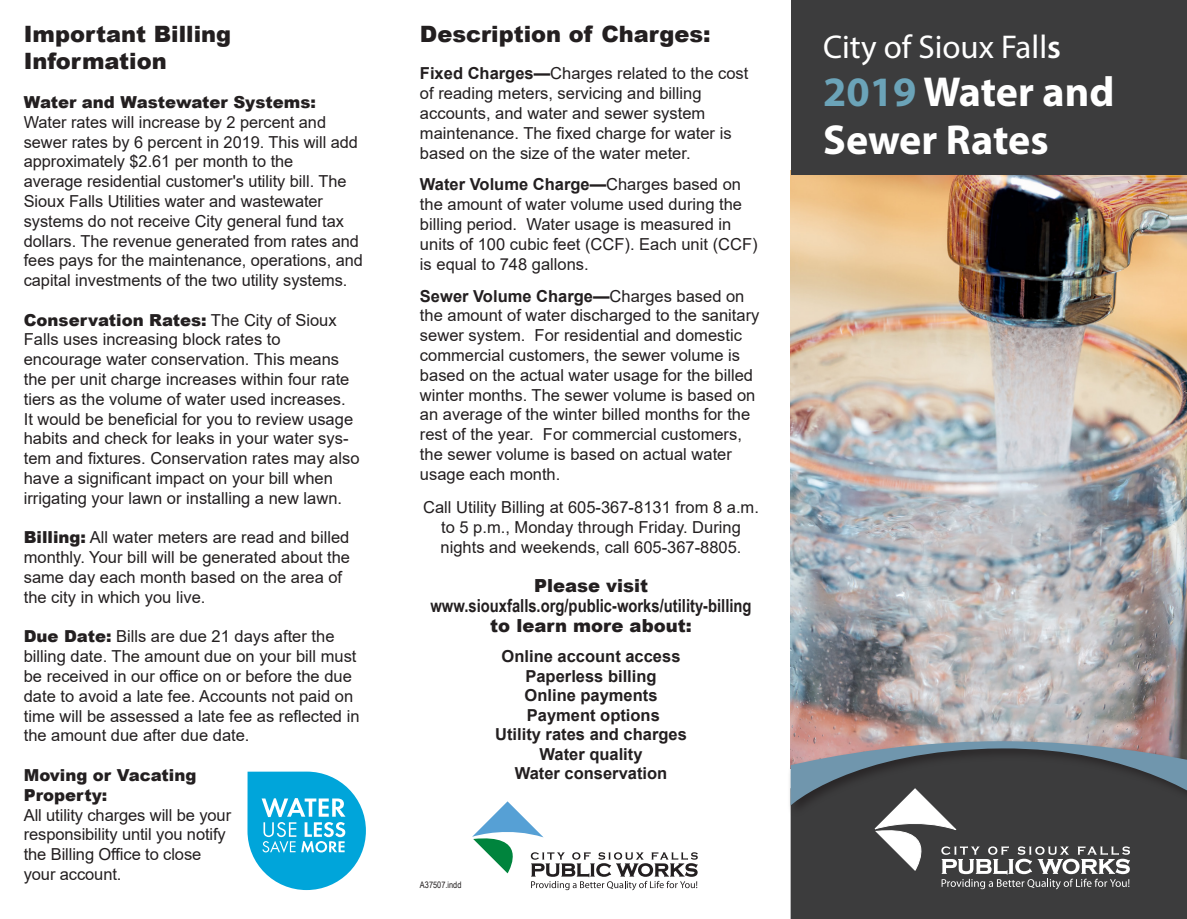
<style>
.page{position:relative;width:1187px;height:919px;background:#fff}
.page>*{position:absolute;margin:0;border:0;box-sizing:border-box;transform-origin:0 0}
.t1{font:700 42px "Myriad Pro";color:#fff}
.t2{font:33px "Myriad Pro";color:#fff}
.t3{font:900 22.5px/27px "Arial";color:#231f20}
.t4{font:700 18px/19.8px "Arial Narrow";color:#231f20;text-align:center}
.t5{font:16.5px/19.8px "Arial";color:#231f20}
.t6{font:700 16.5px "Arial";color:#231f20}
.t7{font:9px "Arial Narrow";color:#231f20}
.s1{font-weight:900}
.s2{font-weight:700}
.s3{font-family:"Arial";font-weight:900}
.s4{font-weight:600}
.s5{color:#6ba3b8}
</style>
<div class="page">
<img style="left:790px;top:175px;width:396px;height:562px">
<svg style="left:472px;top:801px;width:225px;height:89px"></svg>
<svg style="left:247px;top:771px;width:119px;height:118px"></svg>
<div style="left:790px;top:0;width:396px;height:175px;background:#3c3c3d"></div>
<div style="left:790px;top:889px;width:396px;height:29px;background:#3c3c3d"></div>
<div style="left:787px;top:737px;width:399px;height:80px;background:#231f20;opacity:.75"></div>
<svg style="left:790px;top:740px;width:396px;height:149px;background:#57595c"></svg>
<svg style="left:1184px;top:915px;width:3px;height:4px"></svg>
<p class="t3" style="left:24px;top:19px;width:209px">Important Billing<br>Information</p>
<p class="t5" style="left:24px;top:92px;width:341px"><span class="s1">Water and Wastewater Systems:<br></span>Water rates will increase by 2 percent and sewer rates by 6 percent in 2019. This will add approximately $2.61 per month to the<br>average residential customer's utility bill. The Sioux Falls Utilities water and wastewater systems do not receive City general fund tax dollars. The revenue generated from rates and fees pays for the maintenance, operations, and capital investments of the two utility systems.</p>
<p class="t5" style="left:24px;top:309px;width:337px"><span class="s1">Conservation Rates:</span> The City of Sioux Falls uses increasing block rates to encourage water conservation. This means the per unit charge increases within four rate tiers as the volume of water used increases.<br>It would be beneficial for you to review usage habits and check for leaks in your water sys&shy;tem and fixtures. Conservation rates may also have a significant impact on your bill when irrigating your lawn or installing a new lawn.</p>
<p class="t5" style="left:24px;top:527px;width:328px"><span class="s1">Billing:</span> All water meters are read and billed monthly. Your bill will be generated about the same day each month based on the area of the city in which you live.</p>
<p class="t5" style="left:24px;top:626px;width:337px"><span class="s1">Due Date:</span> Bills are due 21 days after the billing date. The amount due on your bill must be received in our office on or before the due date to avoid a late fee. Accounts not paid on time will be assessed a late fee as reflected in the amount due after due date.</p>
<p class="t5" style="left:24px;top:765px;width:209px"><span class="s1">Moving or Vacating<br>Property:<br></span>All utility charges will be your responsibility until you notify the Billing Office to close your account.</p>
<p class="t3" style="left:420px;top:19px;width:292px">Description of Charges:</p>
<p class="t5" style="left:420px;top:63px;width:330px"><span class="s2">Fixed Charges—</span>Charges related to the cost of reading meters, servicing and billing accounts, and water and sewer system maintenance. The fixed charge for water is based on the size of the water meter.</p>
<p class="t5" style="left:420px;top:174px;width:339px"><span class="s2">Water Volume Charge—</span>Charges based on the amount of water volume used during the billing period. Water usage is measured in units of 100 cubic feet (CCF). Each unit (CCF) is equal to 748 gallons.</p>
<p class="t5" style="left:420px;top:285px;width:341px"><span class="s2">Sewer Volume Charge—</span>Charges based on the amount of water discharged to the sanitary sewer system. For residential and domestic commercial customers, the sewer volume is based on the actual water usage for the billed winter months. The sewer volume is based on an average of the winter billed months for the rest of the year. For commercial customers, the sewer volume is based on actual water usage each month.</p>
<p class="t5" style="left:423px;top:497px;width:337px;text-align:center">Call Utility Billing at 605-367-8131 from 8 a.m. to 5 p.m., Monday through Friday. During nights and weekends, call 605-367-8805.</p>
<p class="t4" style="left:430px;top:575px;width:323px"><span class="s3">Please visit </span>www.siouxfalls.org/public-works/utility-billing <span class="s3">to learn more about:</span></p>
<p class="t6" style="left:501px;top:644px;width:180px">Online account access</p>
<p class="t6" style="left:525px;top:664px;width:133px">Paperless billing</p>
<p class="t6" style="left:524px;top:683px;width:134px">Online payments</p>
<p class="t6" style="left:527px;top:703px;width:134px">Payment options</p>
<p class="t6" style="left:495px;top:722px;width:193px">Utility rates and charges</p>
<p class="t6" style="left:539px;top:742px;width:104px">Water quality</p>
<p class="t6" style="left:515px;top:761px;width:154px">Water conservation</p>
<p class="t7" style="left:420px;top:878px;width:43px">A37507.indd</p>
<p class="t2" style="left:823px;top:27px;width:239px">City of Sioux Fall<span class="s4">s</span></p>
<p class="t1" style="left:823px;top:64px;width:293px"><span class="s5">2019</span> Water and</p>
<p class="t1" style="left:823px;top:112px;width:227px">Sewer Rates</p>
</div>
